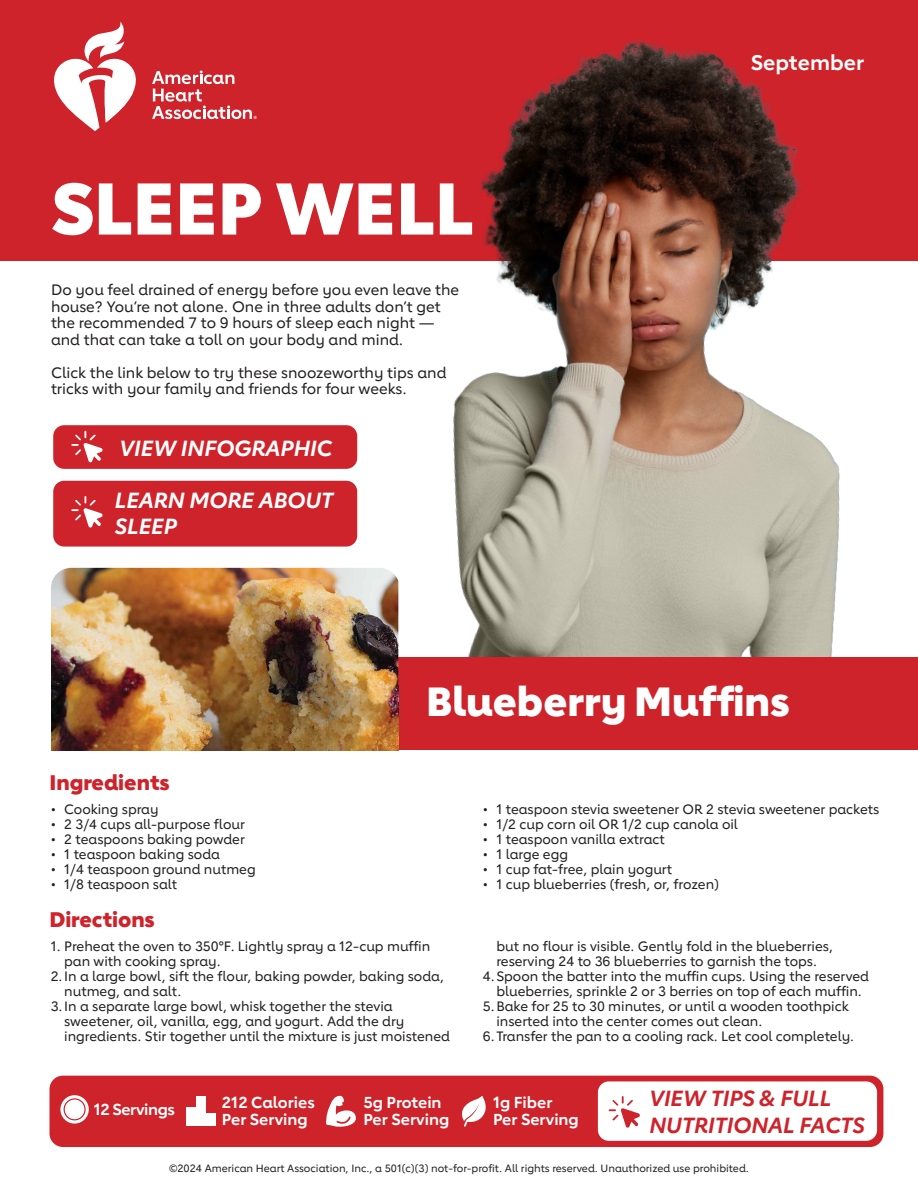
<style>
.page{position:relative;width:918px;height:1188px;background:#fff}
.page>*{position:absolute;margin:0;border:0;box-sizing:border-box;transform-origin:0 0}
.t1{font:800 72px "Lub Dub";color:#fff}
.t2{font:800 40.5px "Lub Dub";color:#fff}
.t3{font:italic 700 21.75px/26.1px "Lub Dub";color:#fff}
.t4{font:italic 700 21.75px/26.1px "Lub Dub";color:#ce232a}
.t5{font:800 21px "Lub Dub";color:#ce232a}
.t6{font:700 21px "Lub Dub";color:#fff}
.t7{font:700 15.75px/16.5px "Lub Dub";color:#fff}
.t8{font:700 15.75px "Lub Dub";letter-spacing:-.025em;color:#fff}
.t9{font:500 15px/16.5px "Lub Dub";color:#231f20}
.t10{font:500 13.5px/15px "Lub Dub";color:#231f20}
.t11{font:500 10.5px "Lub Dub";color:#231f20}
</style>
<div class="page">
<div style="left:50px;top:1076px;width:833px;height:71px;background:#ce232a;border-radius:14px"></div>
<div style="left:0;top:0;width:918px;height:260px;background:#ce232a"></div>
<svg style="left:152px;top:71px;width:18px;height:48px"></svg>
<svg style="left:54px;top:22px;width:82px;height:109px"></svg>
<img style="left:170px;top:40px;width:748px;height:618px">
<div style="left:53px;top:425px;width:304px;height:44px;background:#ce232a;border-radius:11px"></div>
<svg style="left:71px;top:431px;width:32px;height:32px"></svg>
<div style="left:53px;top:481px;width:304px;height:66px;background:#ce232a;border-radius:11px"></div>
<svg style="left:71px;top:496px;width:32px;height:32px"></svg>
<div style="left:51px;top:658px;width:867px;height:92px;background:#ce232a"></div>
<img style="left:51px;top:568px;width:347px;height:117px">
<img style="left:51px;top:685px;width:347px;height:65px">
<svg style="left:60px;top:1095px;width:29px;height:29px"></svg>
<div style="left:64px;top:1099px;width:21px;height:21px;background:#fff;border-radius:50%"></div>
<div style="left:64px;top:1098px;width:22px;height:22px;border:1px solid #ce232a;border-radius:50%"></div>
<div style="left:186px;top:1107px;width:9px;height:18px;background:#fff"></div>
<div style="left:196px;top:1096px;width:10px;height:29px;background:#fff"></div>
<div style="left:207px;top:1113px;width:9px;height:12px;background:#fff"></div>
<svg style="left:326px;top:1096px;width:30px;height:31px"></svg>
<svg style="left:462px;top:1096px;width:24px;height:31px"></svg>
<div style="left:598px;top:1081px;width:279px;height:60px;background:#fff;border-radius:11px"></div>
<svg style="left:609px;top:1096px;width:31px;height:32px"></svg>
<h2 class="t1" style="left:51px;top:165px;width:424px">SLEEP WELL</h2>
<p class="t9" style="left:51px;top:281px;width:410px">Do you feel drained of energy before you even leave the house? You’re not alone. One in three adults don’t get the recommended 7 to 9 hours of sleep each night — and that can take a toll on your body and mind.</p>
<p class="t9" style="left:51px;top:364px;width:397px">Click the link below to try these snoozeworthy tips and tricks with your family and friends for four weeks.</p>
<p class="t3" style="left:120px;top:435px;width:214px">VIEW INFOGRAPHIC</p>
<p class="t3" style="left:115px;top:487px;width:220px">LEARN MORE ABOUT<br>SLEEP</p>
<h1 class="t6" style="left:751px;top:50px;width:115px">September</h1>
<h4 class="t5" style="left:50px;top:770px;width:122px">Ingredients</h4>
<p class="t10" style="left:51px;top:802px;width:109px">• Cooking spray</p>
<p class="t10" style="left:51px;top:817px;width:196px">• 2 3/4 cups all-purpose flour</p>
<p class="t10" style="left:51px;top:832px;width:196px">• 2 teaspoons baking powder</p>
<p class="t10" style="left:51px;top:847px;width:171px">• 1 teaspoon baking soda</p>
<p class="t10" style="left:51px;top:862px;width:207px">• 1/4 teaspoon ground nutmeg</p>
<p class="t10" style="left:51px;top:877px;width:128px">• 1/8 teaspoon salt</p>
<h3 class="t2" style="left:426px;top:677px;width:365px">Blueberry Muffins</h3>
<p class="t10" style="left:483px;top:802px;width:398px">• 1 teaspoon stevia sweetener OR 2 stevia sweetener packets</p>
<p class="t10" style="left:483px;top:817px;width:257px">• 1/2 cup corn oil OR 1/2 cup canola oil</p>
<p class="t10" style="left:483px;top:832px;width:184px">• 1 teaspoon vanilla extract</p>
<p class="t10" style="left:483px;top:847px;width:87px">• 1 large egg</p>
<p class="t10" style="left:483px;top:862px;width:191px">• 1 cup fat-free, plain yogurt</p>
<p class="t10" style="left:483px;top:877px;width:238px">• 1 cup blueberries (fresh, or, frozen)</p>
<h4 class="t5" style="left:50px;top:906px;width:107px">Directions</h4>
<p class="t10" style="left:64px;top:939px;width:368px;text-indent:-14px">1. Preheat the oven to 350°F. Lightly spray a 12-cup muffin pan with cooking spray.</p>
<p class="t10" style="left:64px;top:969px;width:381px;text-indent:-14px">2.In a large bowl, sift the flour, baking powder, baking soda, nutmeg, and salt.</p>
<p class="t10" style="left:64px;top:999px;width:387px;text-indent:-14px">3.In a separate large bowl, whisk together the stevia sweetener, oil, vanilla, egg, and yogurt. Add the dry ingredients. Stir together until the mixture is just moistened</p>
<p class="t10" style="left:496px;top:939px;width:338px">but no flour is visible. Gently fold in the blueberries, reserving 24 to 36 blueberries to garnish the tops.</p>
<p class="t10" style="left:483px;top:969px;width:388px;text-align:center">4. Spoon the batter into the muffin cups. Using the reserved blueberries, sprinkle 2 or 3 berries on top of each muffin.</p>
<p class="t10" style="left:496px;top:999px;width:354px;text-indent:-14px">5. Bake for 25 to 30 minutes, or until a wooden toothpick inserted into the center comes out clean.</p>
<p class="t10" style="left:483px;top:1029px;width:373px">6. Transfer the pan to a cooling rack. Let cool completely.</p>
<p class="t8" style="left:94px;top:1100px;width:83px">12 Servings</p>
<p class="t7" style="left:222px;top:1094px;width:94px">212 Calories<br>Per Serving</p>
<p class="t7" style="left:363px;top:1094px;width:87px">5g Protein<br>Per Serving</p>
<p class="t7" style="left:493px;top:1094px;width:87px">1g Fiber<br>Per Serving</p>
<p class="t4" style="left:649px;top:1085px;width:217px">VIEW TIPS &amp; FULL<br>NUTRITIONAL FACTS</p>
<p class="t11" style="left:169px;top:1162px;width:581px">©2024 American Heart Association, Inc., a 501(c)(3) not-for-profit. All rights reserved. Unauthorized use prohibited.</p>
</div>
